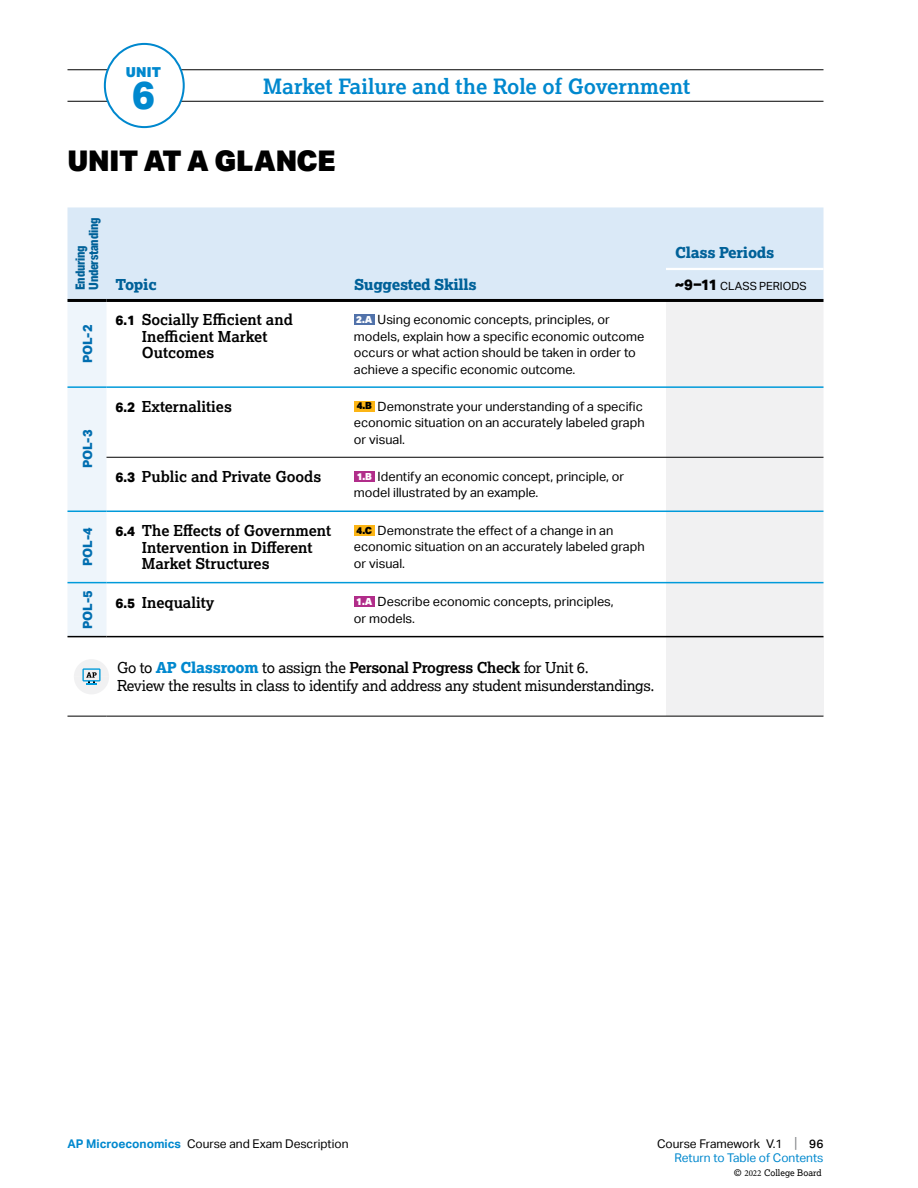
<style>
.page{position:relative;width:918px;height:1188px;background:#fff}
.page>*{position:absolute;margin:0;border:0;box-sizing:border-box;transform-origin:0 0}
.t1{font:800 39.3px "Aktiv Grotesk";color:#0088ce}
.t2{font:900 28.5px "Aktiv Grotesk";letter-spacing:-.01em;color:#000}
.t3{font:700 21px "Lexia";color:#0088ce}
.t4{font:700 15px/16.5px "Lexia";color:#000}
.t5{font:15px/18px "Lexia";letter-spacing:-.02em;color:#000}
.t6{font:800 15px "Lexia";letter-spacing:-.02em;color:#006199}
.t7{font:900 13.8px "Aktiv Grotesk";color:#0088ce}
.t8{font:12.75px/16.6px "Aktiv Grotesk";color:#000}
.t9{font:800 12.75px/13.5px "Aktiv Grotesk Cd";letter-spacing:-.02em;color:#006199}
.t10{font:800 12.75px "Aktiv Grotesk";letter-spacing:-.005em;color:#006eb0}
.t11{font:12px "Aktiv Grotesk";color:#000}
.t12{font:12px "Aktiv Grotesk";color:#0088ce}
.t13{font:11.25px "Aktiv Grotesk";letter-spacing:.005em;color:#000}
.t14{font:9px "Lexia";color:#000}
.s1{font-family:"Aktiv Grotesk";font-weight:800;font-size:13.5px}
.s2{font-weight:900;font-size:9.75px;color:#fff}
.s3{font-weight:900;font-size:9.75px}
.s4{font-weight:800;color:#0088ce}
.s5{font-weight:700}
.s6{font-weight:800;font-size:15px}
.s7{font-weight:700;color:#0088ce}
.s8{font-size:15px;color:#808285}
.s9{font-weight:500}
.s10{font-family:"Minion Pro"}
</style>
<div class="page">
<hr style="left:68px;top:70px;width:756px;height:1px;background:#000">
<hr style="left:68px;top:101px;width:756px;height:1px;background:#000">
<div style="left:105px;top:44px;width:79px;height:83px;background:#fff;border-radius:50%"></div>
<div style="left:104px;top:43px;width:81px;height:85px;border:2px solid #0088ce;border-radius:50%"></div>
<div style="left:68px;top:207px;width:756px;height:92px;background:#dae9f7"></div>
<div style="left:68px;top:302px;width:38px;height:334px;background:#eef5fb"></div>
<div style="left:666px;top:302px;width:158px;height:334px;background:#f1f1f2"></div>
<div style="left:666px;top:637px;width:158px;height:79px;background:#f1f1f2"></div>
<hr style="left:68px;top:299px;width:38px;height:3px;background:#000">
<hr style="left:106px;top:299px;width:239px;height:3px;background:#000">
<hr style="left:345px;top:299px;width:321px;height:3px;background:#000">
<hr style="left:666px;top:299px;width:158px;height:3px;background:#000">
<hr style="left:68px;top:386px;width:38px;height:2px;background:#009ada">
<hr style="left:106px;top:386px;width:239px;height:2px;background:#009ada">
<hr style="left:345px;top:386px;width:321px;height:2px;background:#009ada">
<hr style="left:666px;top:386px;width:158px;height:2px;background:#009ada">
<hr style="left:68px;top:511px;width:38px;height:1px;background:#009ada">
<hr style="left:106px;top:511px;width:239px;height:1px;background:#009ada">
<hr style="left:345px;top:511px;width:321px;height:1px;background:#009ada">
<hr style="left:666px;top:511px;width:158px;height:1px;background:#009ada">
<hr style="left:68px;top:582px;width:38px;height:1px;background:#009ada">
<hr style="left:106px;top:582px;width:239px;height:1px;background:#009ada">
<hr style="left:345px;top:582px;width:321px;height:1px;background:#009ada">
<hr style="left:666px;top:582px;width:158px;height:1px;background:#009ada">
<hr style="left:666px;top:268px;width:158px;height:2px;background:#fff">
<hr style="left:106px;top:457px;width:239px;height:1px;background:#000">
<hr style="left:345px;top:457px;width:321px;height:1px;background:#000">
<hr style="left:666px;top:457px;width:158px;height:1px;background:#000">
<hr style="left:666px;top:636px;width:158px;height:1px;background:#000">
<hr style="left:68px;top:636px;width:38px;height:1px;background:#000">
<hr style="left:106px;top:636px;width:239px;height:1px;background:#000">
<hr style="left:345px;top:636px;width:321px;height:1px;background:#000">
<hr style="left:68px;top:716px;width:38px;height:1px;background:#000">
<hr style="left:106px;top:716px;width:239px;height:1px;background:#000">
<hr style="left:345px;top:716px;width:321px;height:1px;background:#000">
<hr style="left:666px;top:716px;width:158px;height:1px;background:#000">
<div style="left:354px;top:314px;width:21px;height:11px;background:#5172aa"></div>
<div style="left:354px;top:401px;width:21px;height:11px;background:#fcb515"></div>
<div style="left:354px;top:471px;width:21px;height:11px;background:#b12d8a"></div>
<div style="left:354px;top:525px;width:21px;height:11px;background:#fcb515"></div>
<div style="left:354px;top:596px;width:21px;height:11px;background:#b12d8a"></div>
<svg style="left:74px;top:659px;width:35px;height:35px"></svg>
<p class="t7" style="left:126px;top:63px;width:37px">UNIT</p>
<h1 class="t1" style="left:132px;top:70px;width:25px">6</h1>
<h3 class="t3" style="left:263px;top:73px;width:429px">Market Failure and the Role of Government</h3>
<h2 class="t2" style="left:68px;top:143px;width:270px">UNIT AT A GLANCE</h2>
<p class="t9" style="left:73px;top:290px;width:74px;rotate:-90deg">Enduring<br>Understanding</p>
<p class="t6" style="left:116px;top:275px;width:43px">Topic</p>
<p class="t6" style="left:354px;top:275px;width:124px">Suggested Skills</p>
<p class="t10" style="left:79px;top:363px;width:40px;rotate:-90deg">POL-2</p>
<p class="t4" style="left:142px;top:311px;width:153px;text-indent:-26px"><span class="s1">6.1</span> Socially Efficient and<br>Inefficient Market<br>Outcomes</p>
<p class="t8" style="left:354px;top:311px;width:292px"><span class="s2">2.A</span> Using economic concepts, principles, or models, explain how a specific economic outcome occurs or what action should be taken in order to achieve a specific economic outcome.</p>
<p class="t10" style="left:79px;top:468px;width:40px;rotate:-90deg">POL-3</p>
<p class="t4" style="left:116px;top:398px;width:118px"><span class="s1">6.2</span> Externalities</p>
<p class="t8" style="left:354px;top:398px;width:292px"><span class="s3">4.B</span> Demonstrate your understanding of a specific economic situation on an accurately labeled graph or visual.</p>
<p class="t4" style="left:116px;top:468px;width:207px"><span class="s1">6.3</span> Public and Private Goods</p>
<p class="t8" style="left:354px;top:468px;width:272px"><span class="s2">1.B</span> Identify an economic concept, principle, or model illustrated by an example.</p>
<p class="t10" style="left:79px;top:566px;width:40px;rotate:-90deg">POL-4</p>
<p class="t4" style="left:142px;top:522px;width:191px;text-indent:-26px"><span class="s1">6.4</span> The Effects of Government<br>Intervention in Different<br>Market Structures</p>
<p class="t8" style="left:354px;top:522px;width:292px"><span class="s3">4.C</span> Demonstrate the effect of a change in an economic situation on an accurately labeled graph or visual.</p>
<p class="t10" style="left:79px;top:629px;width:40px;rotate:-90deg">POL-5</p>
<p class="t4" style="left:116px;top:593px;width:100px"><span class="s1">6.5</span> Inequality</p>
<p class="t8" style="left:354px;top:593px;width:261px"><span class="s2">1.A</span> Describe economic concepts, principles, or models.</p>
<p class="t5" style="left:117px;top:658px;width:539px">Go to <span class="s4">AP Classroom</span> to assign the <span class="s5">Personal Progress Check</span> for Unit 6.<br>Review the results in class to identify and address any student misunderstandings.</p>
<p class="t6" style="left:675px;top:243px;width:101px">Class Periods</p>
<p class="t13" style="left:675px;top:280px;width:133px"><span class="s6">~9–11</span> CLASS PERIODS</p>
<p class="t11" style="left:68px;top:1136px;width:283px"><span class="s7">AP Microeconomics</span> Course and Exam Description</p>
<p class="t11" style="left:657px;top:1136px;width:168px">Course Framework V.1 <span class="s8">|</span> <span class="s9">96</span></p>
<p class="t12" style="left:674px;top:1151px;width:151px">Return to Table of Contents</p>
<p class="t14" style="left:734px;top:1167px;width:89px">© <span class="s10">2022</span> College Board</p>
</div>
